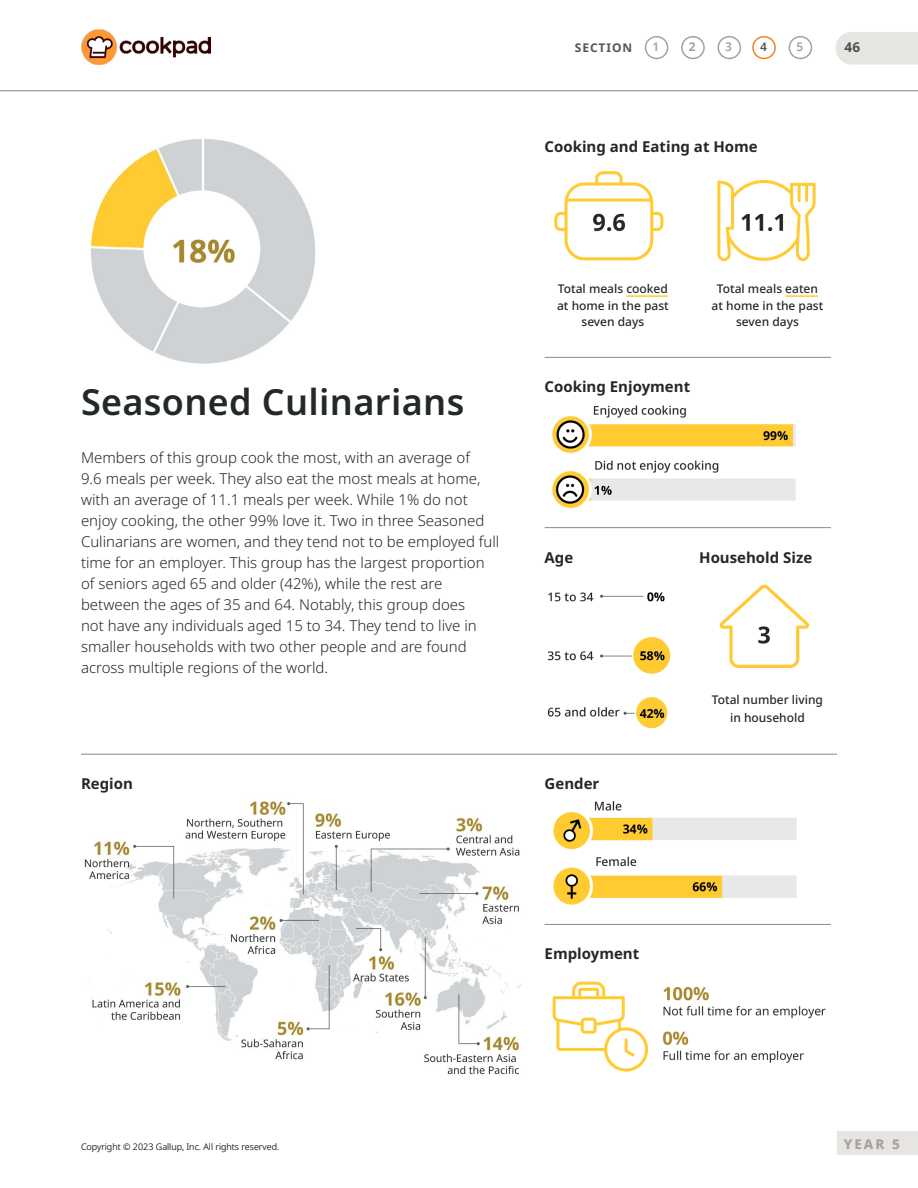
<style>
.page{position:relative;width:918px;height:1188px;background:#fff}
.page>*{position:absolute;margin:0;border:0;box-sizing:border-box;transform-origin:0 0}
.page_header{font:600 36px "Noto Sans";letter-spacing:.01em;color:#23282a}
.body{font:300 15px/21px "Noto Sans";color:#23282a}
.body_bold{font:700 15px "Noto Sans";color:#23282a}
.t1{font:800 13.5px "Noto Sans";color:#a7a199}
.t2{font:700 13.5px "Noto Sans";color:#52575a}
.body_9pt{font:500 12px/16.5px "Noto Sans";color:#23282a;text-align:center}
.t3{font:700 12px "Noto Sans";letter-spacing:.075em;color:#52575a}
.t4{font:600 12px "Noto Sans";color:#a7a199}
.t5{font:700 12px "Noto Sans";color:#a7a199}
.t6{font:600 12px "Noto Sans";color:#52575a}
.t7{font:300 9px "Noto Sans";color:#52575a}
</style>
<div class="page">
<img style="left:81px;top:29px;width:129px;height:35px">
<hr style="left:0;top:90px;width:918px;height:1px;background:#a7a199">
<div style="left:836px;top:32px;width:82px;height:32px;background:#e7e5e2"></div>
<div style="left:837px;top:1132px;width:81px;height:23px;background:#e7e5e2"></div>
<div style="left:645px;top:36px;width:23px;height:23px;border:2px solid #a7a199;border-radius:50%"></div>
<div style="left:681px;top:36px;width:24px;height:23px;border:2px solid #a7a199;border-radius:50%"></div>
<div style="left:718px;top:36px;width:23px;height:23px;border:2px solid #a7a199;border-radius:50%"></div>
<div style="left:752px;top:36px;width:24px;height:23px;border:2px solid #f58220;border-radius:50%"></div>
<div style="left:789px;top:36px;width:23px;height:23px;border:2px solid #a7a199;border-radius:50%"></div>
<img style="left:90px;top:139px;width:225px;height:225px">
<hr style="left:626px;top:295px;width:42px;height:2px;background:#ffcc31">
<img style="left:554px;top:171px;width:110px;height:90px">
<hr style="left:785px;top:295px;width:33px;height:2px;background:#ffcc31">
<img style="left:717px;top:180px;width:99px;height:82px">
<hr style="left:545px;top:357px;width:286px;height:1px;background:#878b8d">
<img style="left:552px;top:405px;width:244px;height:104px">
<hr style="left:545px;top:527px;width:286px;height:1px;background:#878b8d">
<img style="left:547px;top:592px;width:124px;height:137px">
<img style="left:719px;top:584px;width:91px;height:84px">
<hr style="left:81px;top:754px;width:756px;height:1px;background:#878b8d">
<img style="left:84px;top:799px;width:438px;height:276px">
<img style="left:553px;top:801px;width:244px;height:104px">
<hr style="left:545px;top:924px;width:286px;height:1px;background:#878b8d">
<img style="left:552px;top:981px;width:274px;height:91px">
<p class="t3" style="left:575px;top:39px;width:59px">SECTION</p>
<p class="t4" style="left:653px;top:38px;width:8px">1</p>
<p class="t5" style="left:689px;top:38px;width:8px">2</p>
<p class="t4" style="left:725px;top:38px;width:8px">3</p>
<p class="t6" style="left:760px;top:38px;width:8px">4</p>
<p class="t4" style="left:796px;top:38px;width:8px">5</p>
<p class="body_bold" style="left:545px;top:136px;width:215px">Cooking and Eating at Home</p>
<p class="t2" style="left:845px;top:38px;width:17px">46</p>
<h3 class="page_header" style="left:81px;top:376px;width:385px">Seasoned Culinarians</h3>
<p class="body" style="left:81px;top:447px;width:420px">Members of this group cook the most, with an average of<br>9.6 meals per week. They also eat the most meals at home, with an average of 11.1 meals per week. While 1% do not enjoy cooking, the other 99% love it. Two in three Seasoned Culinarians are women, and they tend not to be employed full time for an employer. This group has the largest proportion of seniors aged 65 and older (42%), while the rest are between the ages of 35 and 64. Notably, this group does<br>not have any individuals aged 15 to 34. They tend to live in smaller households with two other people and are found across multiple regions of the world.</p>
<p class="body_9pt" style="left:557px;top:281px;width:113px">Total meals cooked at home in the past seven days</p>
<p class="body_9pt" style="left:712px;top:281px;width:113px">Total meals eaten at home in the past seven days</p>
<p class="body_bold" style="left:545px;top:376px;width:147px">Cooking Enjoyment</p>
<p class="body_bold" style="left:545px;top:546px;width:30px">Age</p>
<p class="body_bold" style="left:699px;top:546px;width:115px">Household Size</p>
<p class="body_9pt" style="left:712px;top:690px;width:113px;line-height:18px">Total number living in household</p>
<p class="body_bold" style="left:81px;top:773px;width:53px">Region</p>
<p class="body_bold" style="left:545px;top:773px;width:56px">Gender</p>
<p class="body_bold" style="left:545px;top:943px;width:96px">Employment</p>
<p class="t7" style="left:81px;top:1141px;width:200px">Copyright © 2023 Gallup, Inc. All rights reserved.</p>
<p class="t1" style="left:844px;top:1134px;width:58px">YEAR 5</p>
</div>
